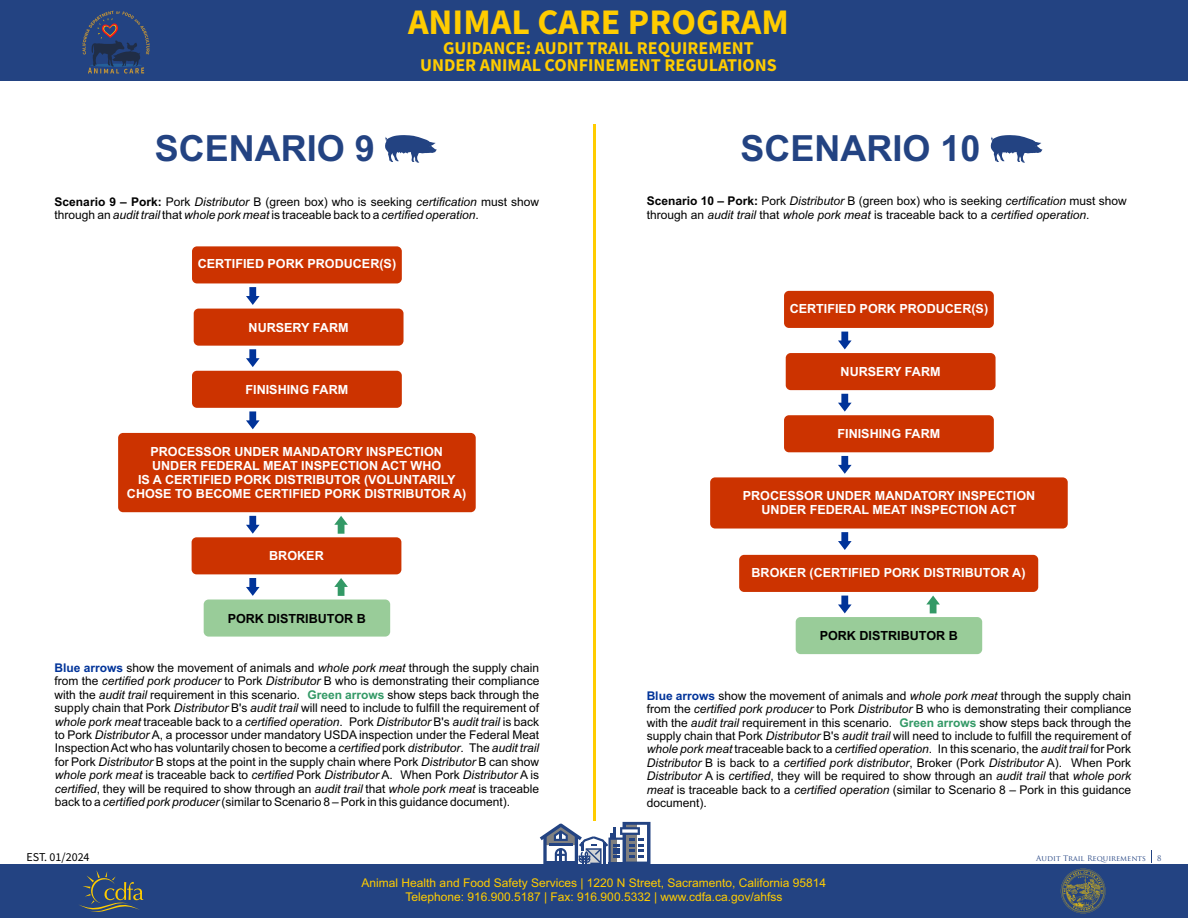
<style>
.page{position:relative;width:1188px;height:918px;background:#fff}
.page>*{position:absolute;margin:0;border:0;box-sizing:border-box;transform-origin:0 0}
.t1{font:700 36px "Arial";color:#234382}
.t2{font:700 36px "Source Sans Pro";color:#fc0}
.t3{font:700 18px/16.5px "Source Sans Pro";color:#fc0;text-align:center}
.t4{font:700 12.6px/14.1px "Arial";color:#fff;text-align:center}
.t5{font:700 12.6px "Arial";color:#000}
.t6{font:12px/13.4px "Arial";color:#000;text-align:justify}
.t7{font:12px/13.4px "Arial";color:#fc0;text-align:center}
.t8{font:italic 12px "Arial";color:#000}
.t9{font:12px "Source Sans Pro";color:#000}
.t10{font:7.5px "Trajan Pro";color:#234382}
.s1{font-weight:700}
.s2{font-style:italic}
.s3{font-style:normal}
.s4{font-weight:700;color:#039}
.s5{font-weight:700;color:#396}
</style>
<div class="page">
<div style="left:796px;top:617px;width:186px;height:37px;background:#9c9;border-radius:5px"></div>
<div style="left:784px;top:291px;width:210px;height:37px;background:#c30;border-radius:5px"></div>
<div style="left:784px;top:415px;width:210px;height:37px;background:#c30;border-radius:5px"></div>
<div style="left:786px;top:353px;width:210px;height:37px;background:#c30;border-radius:5px"></div>
<div style="left:739px;top:555px;width:299px;height:37px;background:#c30;border-radius:5px"></div>
<svg style="left:838px;top:394px;width:14px;height:18px"></svg>
<svg style="left:838px;top:332px;width:14px;height:17px"></svg>
<svg style="left:838px;top:456px;width:14px;height:18px"></svg>
<svg style="left:838px;top:532px;width:14px;height:18px"></svg>
<svg style="left:926px;top:596px;width:14px;height:17px"></svg>
<svg style="left:838px;top:596px;width:14px;height:17px"></svg>
<div style="left:710px;top:477px;width:358px;height:52px;background:#c30;border-radius:5px"></div>
<div style="left:0;top:864px;width:1188px;height:54px;background:#234382"></div>
<div style="left:0;top:0;width:1188px;height:81px;background:#234382"></div>
<svg style="left:79px;top:870px;width:64px;height:42px"></svg>
<svg style="left:1061px;top:869px;width:45px;height:44px"></svg>
<svg style="left:82px;top:11px;width:68px;height:63px"></svg>
<hr style="left:593px;top:125px;width:2px;height:696px;background:#fc0">
<svg style="left:540px;top:822px;width:111px;height:42px"></svg>
<div style="left:204px;top:600px;width:186px;height:37px;background:#9c9;border-radius:5px"></div>
<div style="left:192px;top:246px;width:210px;height:37px;background:#c30;border-radius:5px"></div>
<div style="left:192px;top:371px;width:210px;height:37px;background:#c30;border-radius:5px"></div>
<div style="left:194px;top:309px;width:210px;height:37px;background:#c30;border-radius:5px"></div>
<div style="left:192px;top:537px;width:209px;height:37px;background:#c30;border-radius:5px"></div>
<svg style="left:246px;top:349px;width:14px;height:18px"></svg>
<svg style="left:246px;top:287px;width:14px;height:18px"></svg>
<svg style="left:246px;top:411px;width:14px;height:18px"></svg>
<svg style="left:246px;top:516px;width:14px;height:18px"></svg>
<svg style="left:334px;top:516px;width:14px;height:18px"></svg>
<svg style="left:334px;top:578px;width:14px;height:18px"></svg>
<svg style="left:246px;top:578px;width:14px;height:18px"></svg>
<div style="left:118px;top:433px;width:358px;height:79px;background:#c30;border-radius:5px"></div>
<svg style="left:1151px;top:850px;width:1px;height:13px"></svg>
<svg style="left:385px;top:135px;width:52px;height:28px"></svg>
<svg style="left:991px;top:135px;width:51px;height:28px"></svg>
<h1 class="t2" style="left:408px;top:7px;width:382px">ANIMAL CARE PROGRAM</h1>
<p class="t3" style="left:420px;top:41px;width:358px">GUIDANCE: AUDIT TRAIL REQUIREMENT<br>UNDER ANIMAL CONFINEMENT REGULATIONS</p>
<h1 class="t1" style="left:155px;top:135px;width:222px">SCENARIO 9</h1>
<p class="t6" style="left:55px;top:196px;width:486px"><span class="s1">Scenario 9 – Pork:</span> Pork <span class="s2">Distributor</span> B (green box) who is seeking <span class="s2">certification</span> must show</p>
<p class="t8" style="left:55px;top:211px;width:426px"><span class="s3">through an</span> audit trail <span class="s3">that</span> whole pork meat <span class="s3">is traceable back to a</span> certified operation<span class="s3">.</span></p>
<p class="t4" style="left:198px;top:258px;width:200px">CERTIFIED PORK PRODUCER(S)</p>
<h1 class="t4" style="left:249px;top:321px;width:101px">NURSERY FARM</h1>
<p class="t4" style="left:246px;top:383px;width:104px">FINISHING FARM</p>
<p class="t4" style="left:127px;top:446px;width:341px">PROCESSOR UNDER MANDATORY INSPECTION UNDER FEDERAL MEAT INSPECTION ACT WHO<br>IS A CERTIFIED PORK DISTRIBUTOR (VOLUNTARILY CHOSE TO BECOME CERTIFIED PORK DISTRIBUTOR A)</p>
<h1 class="t4" style="left:269px;top:550px;width:56px">BROKER</h1>
<p class="t5" style="left:228px;top:613px;width:140px">PORK DISTRIBUTOR B</p>
<p class="t6" style="left:55px;top:662px;width:486px"><span class="s4">Blue arrows</span> show the movement of animals and <span class="s2">whole pork meat</span> through the supply chain from the <span class="s2">certified pork producer</span> to Pork <span class="s2">Distributor</span> B who is demonstrating their compliance with the <span class="s2">audit trail</span> requirement in this scenario. <span class="s5">Green arrows</span> show steps back through the supply chain that Pork <span class="s2">Distributor</span> B's <span class="s2">audit trail</span> will need to include to fulfill the requirement of <span class="s2">whole pork meat</span> traceable back to a <span class="s2">certified operation</span>. Pork <span class="s2">Distributor</span> B's <span class="s2">audit trail</span> is back to Pork <span class="s2">Distributor</span> A, a processor under mandatory USDA inspection under the Federal Meat Inspection Act who has voluntarily chosen to become a <span class="s2">certified</span> pork <span class="s2">distributor</span>. The <span class="s2">audit trail </span>for Pork <span class="s2">Distributor</span> B stops at the point in the supply chain where Pork <span class="s2">Distributor</span> B can show <span class="s2">whole pork meat</span> is traceable back to <span class="s2">certified</span> Pork <span class="s2">Distributor</span> A. When Pork <span class="s2">Distributor</span> A is <span class="s2">certified</span>, they will be required to show through an <span class="s2">audit trail</span> that <span class="s2">whole pork meat</span> is traceable back to a <span class="s2">certified pork producer</span> (similar to Scenario 8 – Pork in this guidance document).</p>
<h1 class="t1" style="left:741px;top:135px;width:242px">SCENARIO 10</h1>
<p class="t6" style="left:647px;top:195px;width:482px"><span class="s1">Scenario 10 – Pork:</span> Pork <span class="s2">Distributor</span> B (green box) who is seeking <span class="s2">certification</span> must show through an <span class="s2">audit trail</span> that <span class="s2">whole pork meat</span> is traceable back to a <span class="s2">certified operation</span>.</p>
<p class="t4" style="left:790px;top:302px;width:200px">CERTIFIED PORK PRODUCER(S)</p>
<h1 class="t4" style="left:841px;top:366px;width:101px">NURSERY FARM</h1>
<p class="t4" style="left:838px;top:428px;width:104px">FINISHING FARM</p>
<p class="t4" style="left:743px;top:490px;width:294px">PROCESSOR UNDER MANDATORY INSPECTION<br>UNDER FEDERAL MEAT INSPECTION ACT</p>
<p class="t4" style="left:752px;top:566px;width:276px">BROKER (CERTIFIED PORK DISTRIBUTOR A)</p>
<h1 class="t5" style="left:820px;top:631px;width:140px">PORK DISTRIBUTOR B</h1>
<p class="t6" style="left:647px;top:690px;width:486px"><span class="s4">Blue arrows</span> show the movement of animals and <span class="s2">whole pork meat</span> through the supply chain from the <span class="s2">certified pork producer</span> to Pork <span class="s2">Distributor</span> B who is demonstrating their compliance with the <span class="s2">audit trail</span> requirement in this scenario. <span class="s5">Green arrows</span> show steps back through the supply chain that Pork <span class="s2">Distributor</span> B's <span class="s2">audit trail</span> will need to include to fulfill the requirement of <span class="s2">whole pork meat</span> traceable back to a <span class="s2">certified operation</span>. In this scenario, the <span class="s2">audit trail</span> for Pork <span class="s2">Distributor</span> B is back to a <span class="s2">certified pork distributor</span>, Broker (Pork <span class="s2">Distributor</span> A). When Pork <span class="s2">Distributor</span> A is <span class="s2">certified</span>, they will be required to show through an <span class="s2">audit trail</span> that <span class="s2">whole pork meat</span> is traceable back to a <span class="s2">certified operation</span> (similar to Scenario 8 – Pork in this guidance document).</p>
<p class="t9" style="left:27px;top:852px;width:65px">EST. 01/2024</p>
<p class="t7" style="left:362px;top:878px;width:466px">Animal Health and Food Safety Services | 1220 N Street, Sacramento, California 95814<br>Telephone: 916.900.5187 | Fax: 916.900.5332 | www.cdfa.ca.gov/ahfss</p>
<p class="t10" style="left:1036px;top:855px;width:111px">Audit Trail Requirements</p>
<p class="t10" style="left:1157px;top:855px;width:6px">8</p>
</div>
